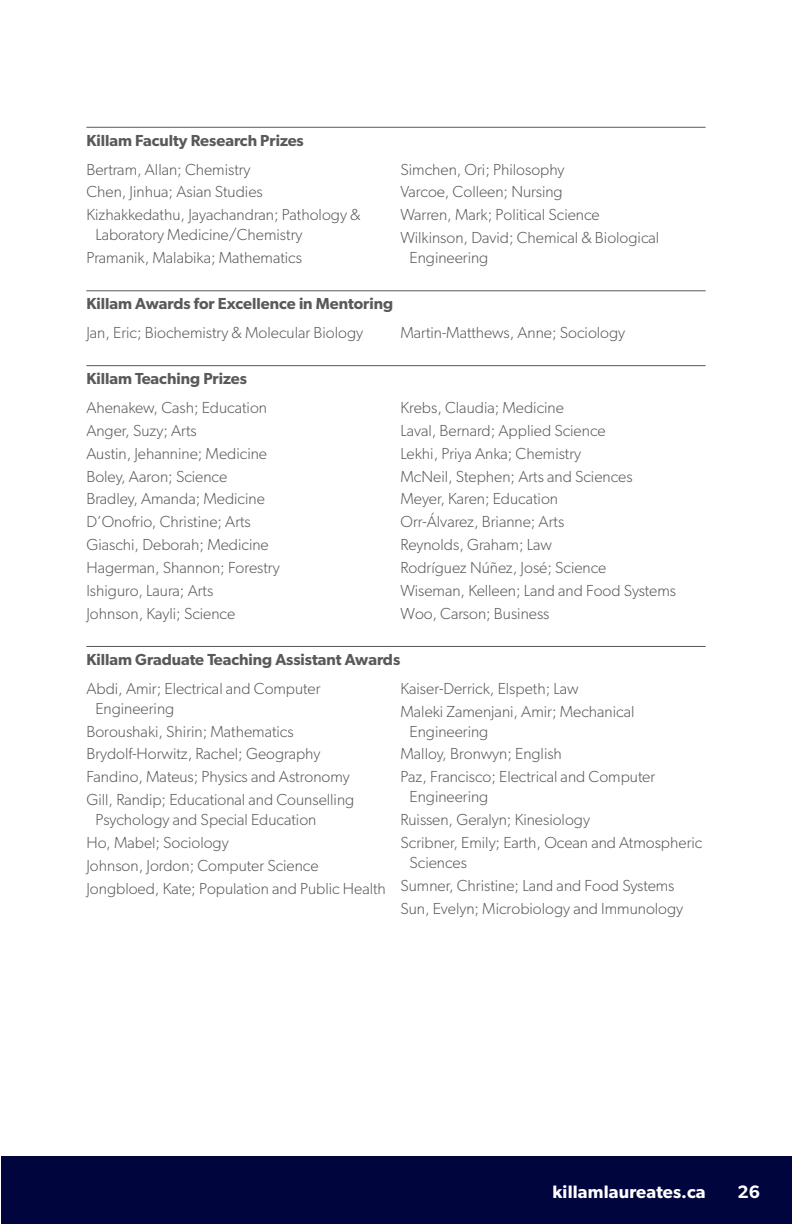
<style>
.page{position:relative;width:792px;height:1224px;background:#fff}
.page>*{position:absolute;margin:0;border:0;box-sizing:border-box;transform-origin:0 0}
.t1{font:600 18px "Gibson";letter-spacing:.01em;color:#fff}
.List-columns{font:300 16px/20px "Gibson";color:#58595b}
.List_-_SubHead-_Sans{font:600 16px "Gibson";color:#58595b}
</style>
<div class="page">
<div style="left:1px;top:1157px;width:791px;height:67px;background:#00053e"></div>
<hr style="left:86px;top:127px;width:620px;height:1px;background:#58595b">
<hr style="left:86px;top:290px;width:620px;height:1px;background:#58595b">
<hr style="left:86px;top:365px;width:620px;height:1px;background:#58595b">
<hr style="left:86px;top:646px;width:620px;height:1px;background:#58595b">
<p class="List_-_SubHead-_Sans" style="left:86px;top:130px;width:219px">Killam Faculty Research Prizes</p>
<p class="List-columns" style="left:86px;top:159px;width:166px">Bertram, Allan; Chemistry</p>
<p class="List-columns" style="left:86px;top:182px;width:178px">Chen, Jinhua; Asian Studies</p>
<p class="List-columns" style="left:95px;top:205px;width:267px;text-indent:-9px">Kizhakkedathu, Jayachandran; Pathology &amp;<br>Laboratory Medicine/Chemistry</p>
<p class="List-columns" style="left:86px;top:247px;width:217px">Pramanik, Malabika; Mathematics</p>
<p class="List-columns" style="left:400px;top:159px;width:166px">Simchen, Ori; Philosophy</p>
<p class="List-columns" style="left:400px;top:182px;width:164px">Varcoe, Colleen; Nursing</p>
<p class="List-columns" style="left:400px;top:205px;width:201px">Warren, Mark; Political Science</p>
<p class="List-columns" style="left:410px;top:227px;width:251px;text-indent:-9px">Wilkinson, David; Chemical &amp; Biological<br>Engineering</p>
<p class="List_-_SubHead-_Sans" style="left:86px;top:294px;width:308px">Killam Awards for Excellence in Mentoring</p>
<p class="List-columns" style="left:86px;top:322px;width:278px">Jan, Eric; Biochemistry &amp; Molecular Biology</p>
<p class="List-columns" style="left:400px;top:322px;width:226px">Martin-Matthews, Anne; Sociology</p>
<p class="List_-_SubHead-_Sans" style="left:86px;top:369px;width:162px">Killam Teaching Prizes</p>
<p class="List-columns" style="left:86px;top:397px;width:182px">Ahenakew, Cash; Education</p>
<p class="List-columns" style="left:86px;top:420px;width:112px">Anger, Suzy; Arts</p>
<p class="List-columns" style="left:86px;top:443px;width:182px">Austin, Jehannine; Medicine</p>
<p class="List-columns" style="left:86px;top:466px;width:142px">Boley, Aaron; Science</p>
<p class="List-columns" style="left:86px;top:489px;width:180px">Bradley, Amanda; Medicine</p>
<p class="List-columns" style="left:86px;top:512px;width:166px">D’Onofrio, Christine; Arts</p>
<p class="List-columns" style="left:86px;top:535px;width:184px">Giaschi, Deborah; Medicine</p>
<p class="List-columns" style="left:86px;top:557px;width:195px">Hagerman, Shannon; Forestry</p>
<p class="List-columns" style="left:86px;top:580px;width:128px">Ishiguro, Laura; Arts</p>
<p class="List-columns" style="left:86px;top:603px;width:150px">Johnson, Kayli; Science</p>
<p class="List-columns" style="left:400px;top:397px;width:165px">Krebs, Claudia; Medicine</p>
<p class="List-columns" style="left:400px;top:420px;width:207px">Laval, Bernard; Applied Science</p>
<p class="List-columns" style="left:400px;top:443px;width:182px">Lekhi, Priya Anka; Chemistry</p>
<p class="List-columns" style="left:400px;top:466px;width:234px">McNeil, Stephen; Arts and Sciences</p>
<p class="List-columns" style="left:400px;top:489px;width:159px">Meyer, Karen; Education</p>
<p class="List-columns" style="left:400px;top:512px;width:165px">Orr-Álvarez, Brianne; Arts</p>
<p class="List-columns" style="left:400px;top:535px;width:153px">Reynolds, Graham; Law</p>
<p class="List-columns" style="left:400px;top:557px;width:207px">Rodríguez Núñez, José; Science</p>
<p class="List-columns" style="left:400px;top:580px;width:277px">Wiseman, Kelleen; Land and Food Systems</p>
<p class="List-columns" style="left:400px;top:603px;width:150px">Woo, Carson; Business</p>
<p class="List_-_SubHead-_Sans" style="left:86px;top:650px;width:315px">Killam Graduate Teaching Assistant Awards</p>
<p class="List-columns" style="left:95px;top:678px;width:227px;text-indent:-9px">Abdi, Amir; Electrical and Computer<br>Engineering</p>
<p class="List-columns" style="left:86px;top:721px;width:209px">Boroushaki, Shirin; Mathematics</p>
<p class="List-columns" style="left:86px;top:744px;width:235px">Brydolf-Horwitz, Rachel; Geography</p>
<p class="List-columns" style="left:86px;top:767px;width:265px">Fandino, Mateus; Physics and Astronomy</p>
<p class="List-columns" style="left:95px;top:790px;width:260px;text-indent:-9px">Gill, Randip; Educational and Counselling<br>Psychology and Special Education</p>
<p class="List-columns" style="left:86px;top:832px;width:144px">Ho, Mabel; Sociology</p>
<p class="List-columns" style="left:86px;top:855px;width:234px">Johnson, Jordon; Computer Science</p>
<p class="List-columns" style="left:86px;top:878px;width:301px">Jongbloed, Kate; Population and Public Health</p>
<p class="List-columns" style="left:400px;top:678px;width:180px">Kaiser-Derrick, Elspeth; Law</p>
<p class="List-columns" style="left:410px;top:701px;width:226px;text-indent:-9px">Maleki Zamenjani, Amir; Mechanical<br>Engineering</p>
<p class="List-columns" style="left:400px;top:744px;width:163px">Malloy, Bronwyn; English</p>
<p class="List-columns" style="left:410px;top:767px;width:247px;text-indent:-9px">Paz, Francisco; Electrical and Computer<br>Engineering</p>
<p class="List-columns" style="left:400px;top:810px;width:191px">Ruissen, Geralyn; Kinesiology</p>
<p class="List-columns" style="left:410px;top:832px;width:294px;text-indent:-9px">Scribner, Emily; Earth, Ocean and Atmospheric<br>Sciences</p>
<p class="List-columns" style="left:400px;top:875px;width:276px">Sumner, Christine; Land and Food Systems</p>
<p class="List-columns" style="left:400px;top:898px;width:284px">Sun, Evelyn; Microbiology and Immunology</p>
<p class="t1" style="left:553px;top:1181px;width:155px">killamlaureates.ca</p>
<p class="t1" style="left:737px;top:1181px;width:24px">26</p>
</div>
